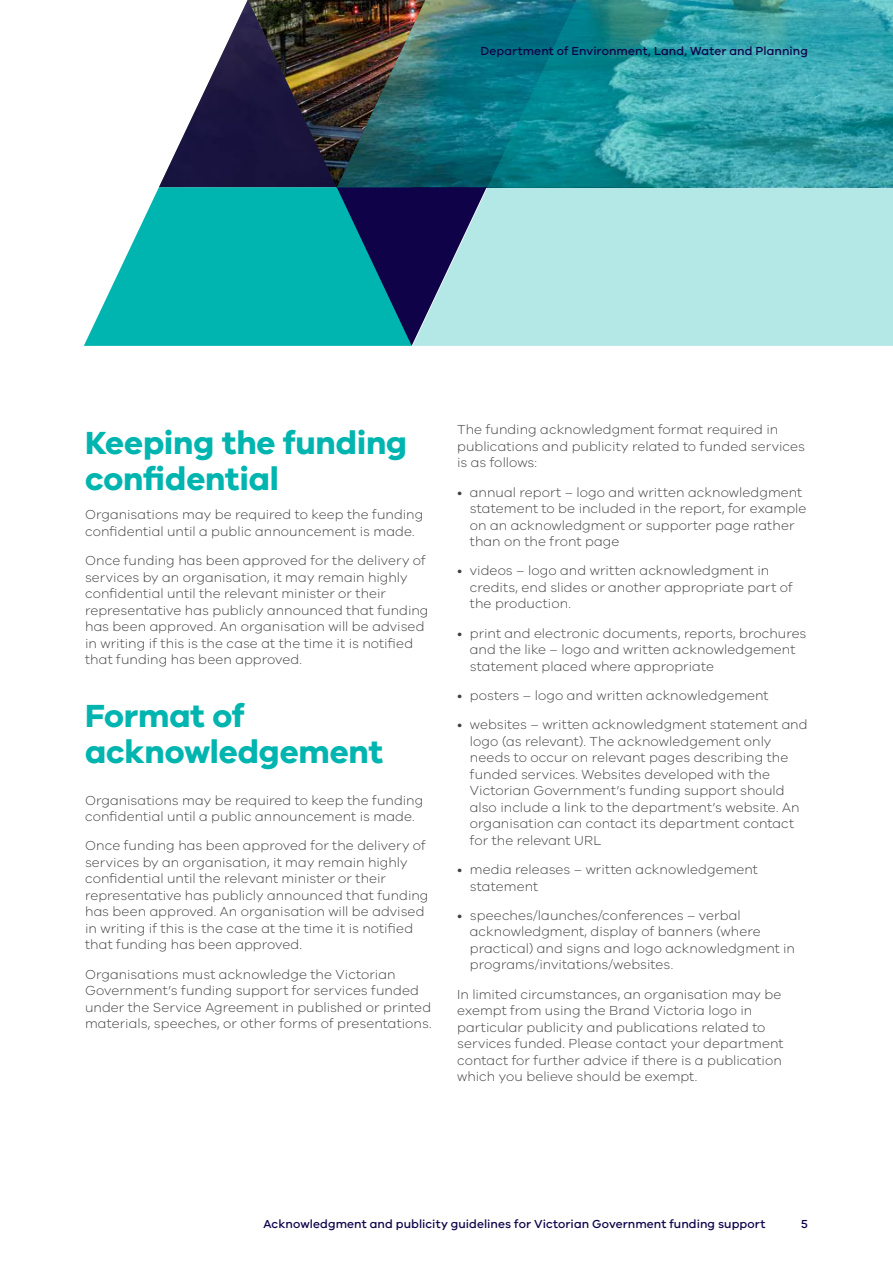
<style>
.page{position:relative;width:893px;height:1263px;background:#fff}
.page>*{position:absolute;margin:0;border:0;box-sizing:border-box;transform-origin:0 0}
.t1{font:700 33px/36px "VIC";letter-spacing:-.005em;color:#00b5af}
.t2{font:300 13.5px/16.5px "VIC";letter-spacing:.005em;color:#414042}
.t3{font:500 12px "VIC";letter-spacing:.005em;color:#100249}
</style>
<div class="page">
<svg style="left:159px;top:0;width:89px;height:187px"></svg>
<svg style="left:84px;top:187px;width:253px;height:159px;fill:#00b5af"></svg>
<svg style="left:337px;top:187px;width:76px;height:159px"></svg>
<img style="left:248px;top:0;width:165px;height:187px">
<svg style="left:413px;top:0;width:480px;height:346px"></svg>
<p class="t3" style="left:480px;top:43px;width:329px">Department of Environment, Land, Water and Planning</p>
<h1 class="t1" style="left:85px;top:424px;width:324px">Keeping the funding confidential</h1>
<p class="t2" style="left:85px;top:506px;width:340px">Organisations may be required to keep the funding confidential until a public announcement is made.</p>
<p class="t2" style="left:85px;top:552px;width:345px">Once funding has been approved for the delivery of services by an organisation, it may remain highly confidential until the relevant minister or their representative has publicly announced that funding has been approved. An organisation will be advised in writing if this is the case at the time it is notified that funding has been approved.</p>
<h1 class="t1" style="left:85px;top:696px;width:300px">Format of acknowledgement</h1>
<p class="t2" style="left:85px;top:791px;width:340px">Organisations may be required to keep the funding confidential until a public announcement is made.</p>
<p class="t2" style="left:85px;top:837px;width:345px">Once funding has been approved for the delivery of services by an organisation, it may remain highly confidential until the relevant minister or their representative has publicly announced that funding has been approved. An organisation will be advised in writing if this is the case at the time it is notified that funding has been approved.</p>
<p class="t2" style="left:85px;top:965px;width:348px">Organisations must acknowledge the Victorian Government’s funding support for services funded under the Service Agreement in published or printed materials, speeches, or other forms of presentations.</p>
<p class="t2" style="left:457px;top:421px;width:349px">The funding acknowledgment format required in publications and publicity related to funded services is as follows:</p>
<p class="t2" style="left:470px;top:483px;width:338px;text-indent:-13px">• annual report – logo and written acknowledgment statement to be included in the report, for example on an acknowledgment or supporter page rather than on the front page</p>
<p class="t2" style="left:470px;top:562px;width:324px;text-indent:-13px">• videos – logo and written acknowledgment in credits, end slides or another appropriate part of the production.</p>
<p class="t2" style="left:470px;top:624px;width:338px;text-indent:-13px">• print and electronic documents, reports, brochures and the like – logo and written acknowledgement statement placed where appropriate</p>
<p class="t2" style="left:457px;top:687px;width:313px">• posters – logo and written acknowledgement</p>
<p class="t2" style="left:470px;top:716px;width:339px;text-indent:-13px">• websites – written acknowledgment statement and logo (as relevant). The acknowledgement only needs to occur on relevant pages describing the funded services. Websites developed with the Victorian Government’s funding support should also include a link to the department’s website. An organisation can contact its department contact for the relevant URL</p>
<p class="t2" style="left:470px;top:861px;width:290px;text-indent:-13px">• media releases – written acknowledgement statement</p>
<p class="t2" style="left:470px;top:906px;width:327px;text-indent:-13px">• speeches/launches/conferences – verbal acknowledgment, display of banners (where practical) and signs and logo acknowledgment in programs/invitations/websites.</p>
<p class="t2" style="left:457px;top:985px;width:328px">In limited circumstances, an organisation may be exempt from using the Brand Victoria logo in particular publicity and publications related to services funded. Please contact your department contact for further advice if there is a publication which you believe should be exempt.</p>
<p class="t3" style="left:263px;top:1217px;width:503px">Acknowledgment and publicity guidelines for Victorian Government funding support</p>
<p class="t3" style="left:801px;top:1217px;width:8px">5</p>
</div>
